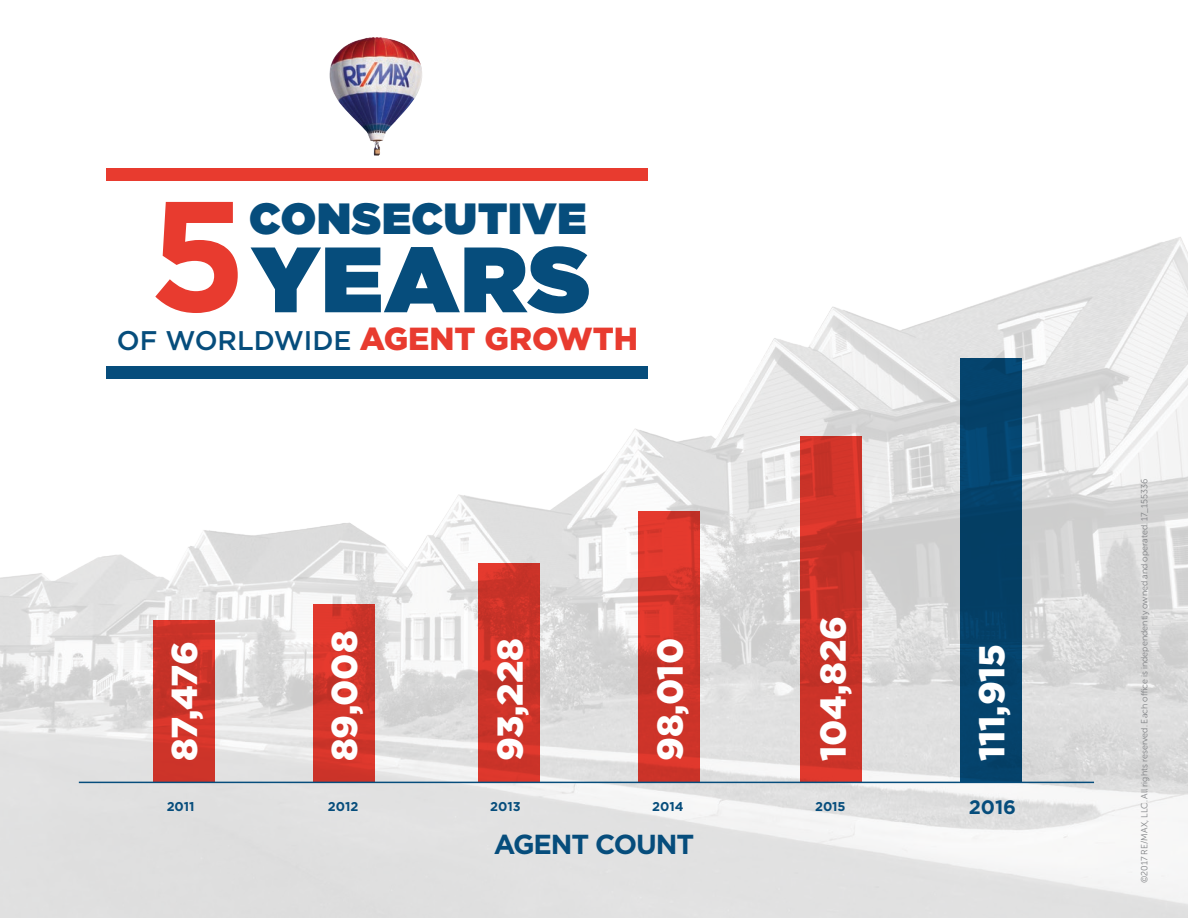
<style>
.page{position:relative;width:1188px;height:918px;background:#fff}
.page>*{position:absolute;margin:0;border:0;box-sizing:border-box;transform-origin:0 0}
.t1{font:700 156px "Gotham";color:#e83b2f}
.t2{font:900 92.55px "Gotham";letter-spacing:.02em;color:#064d7c}
.t3{font:900 43.65px "Gotham";letter-spacing:.02em;color:#064d7c}
.t4{font:900 36px "Gotham";color:#fff}
.t5{font:900 31.95px "Gotham";color:#e83b2f}
.t6{font:700 27.45px "Gotham";letter-spacing:-.04em;color:#064d7c}
.t7{font:500 27px "Gotham";color:#064d7c}
.t8{font:700 19.5px "Gotham";color:#064d7c}
.t9{font:700 12.75px "Gotham";color:#064d7c}
.t10{font:9px "Museo Sans Rounded 300";letter-spacing:.01em;color:#808285}
</style>
<div class="page">
<img style="left:0;top:108px;width:1188px;height:810px">
<div style="left:960px;top:358px;width:62px;height:424px;background:linear-gradient(to right,#05426b,#054169)"></div>
<svg style="left:800px;top:436px;width:61px;height:346px;background:#ca3328"></svg>
<svg style="left:638px;top:511px;width:61px;height:271px;background:#d3352a"></svg>
<svg style="left:478px;top:563px;width:62px;height:219px;background:#cd3329"></svg>
<svg style="left:313px;top:604px;width:61px;height:178px;background:#d2352a"></svg>
<svg style="left:154px;top:620px;width:61px;height:162px;background:#cc3329"></svg>
<hr style="left:79px;top:782px;width:1015px;height:1px;background:#064d7c">
<div style="left:107px;top:168px;width:541px;height:12px;background:#e83b2f"></div>
<div style="left:107px;top:367px;width:541px;height:12px;background:#064d7c"></div>
<img style="left:334px;top:37px;width:42px;height:21px">
<h1 class="t1" style="left:149px;top:152px;width:100px">5</h1>
<h3 class="t3" style="left:249px;top:187px;width:339px">CONSECUTIVE</h3>
<h2 class="t2" style="left:252px;top:213px;width:340px">YEARS</h2>
<h3 class="t7" style="left:117px;top:322px;width:236px">OF WORLDWIDE</h3>
<h3 class="t5" style="left:360px;top:316px;width:280px">AGENT GROWTH</h3>
<h3 class="t4" style="left:160px;top:761px;width:121px;rotate:-90deg">87,476</h3>
<h3 class="t4" style="left:319px;top:761px;width:132px;rotate:-90deg">89,008</h3>
<h3 class="t4" style="left:485px;top:761px;width:125px;rotate:-90deg">93,228</h3>
<h3 class="t4" style="left:645px;top:761px;width:125px;rotate:-90deg">98,010</h3>
<h3 class="t4" style="left:808px;top:761px;width:147px;rotate:-90deg">104,826</h3>
<h3 class="t9" style="left:167px;top:798px;width:29px">2011</h3>
<h3 class="t9" style="left:328px;top:798px;width:32px">2012</h3>
<h3 class="t9" style="left:490px;top:798px;width:32px">2013</h3>
<h3 class="t9" style="left:652px;top:798px;width:33px">2014</h3>
<h3 class="t9" style="left:815px;top:798px;width:32px">2015</h3>
<h3 class="t6" style="left:494px;top:826px;width:202px">AGENT COUNT</h3>
<h3 class="t4" style="left:967px;top:761px;width:119px;rotate:-90deg">111,915</h3>
<h3 class="t8" style="left:969px;top:794px;width:49px">2016</h3>
<p class="t10" style="left:1140px;top:883px;width:406px;rotate:-90deg">©2017 RE/MAX, LLC. All rights reserved. Each office is independently owned and operated. 17_155336</p>
</div>
